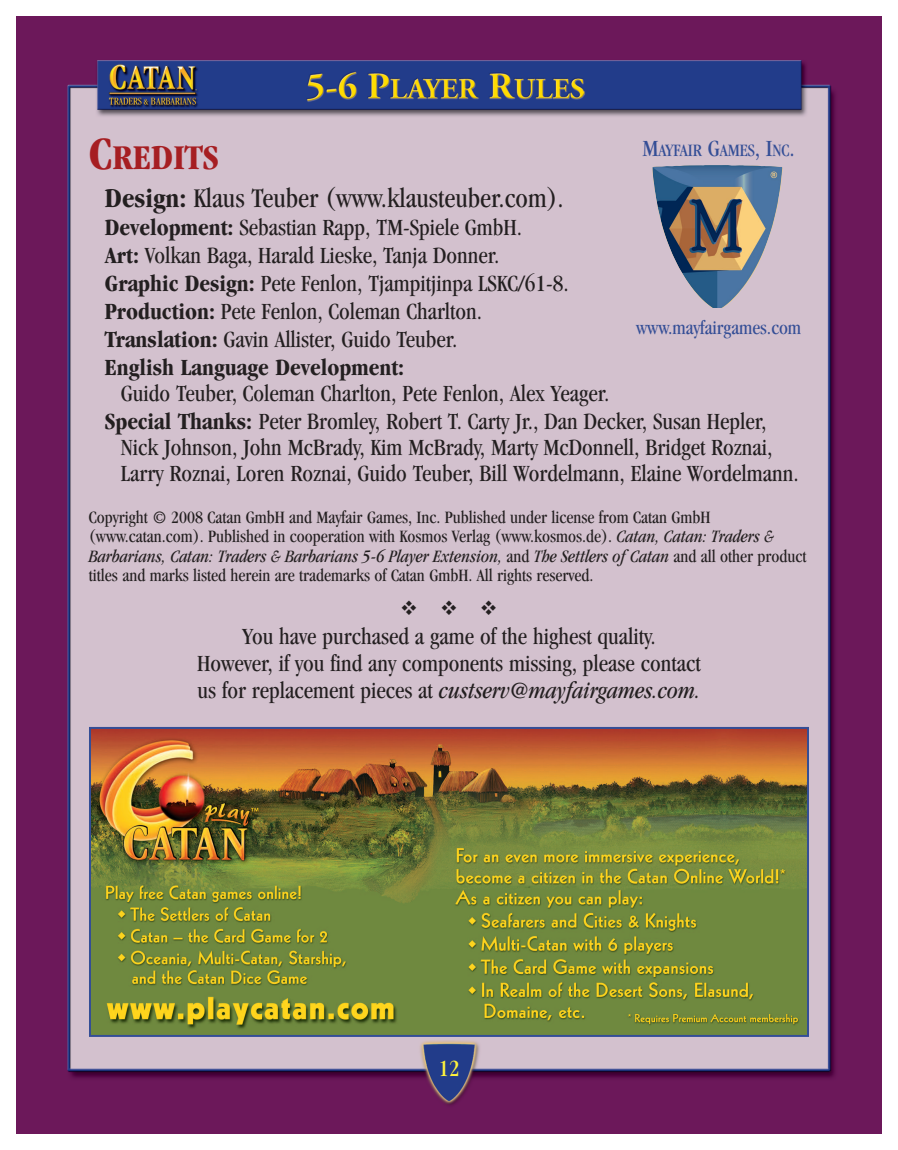
<style>
.page{position:relative;width:898px;height:1150px;background:#fff}
.page>*{position:absolute;margin:0;border:0;box-sizing:border-box;transform-origin:0 0}
.t1{font:700 condensed 36px "Garamond";color:#a61e22}
.t2{font:condensed 28px "Garamond";color:#231f20}
.t3{font:condensed 24px/28px "Garamond";color:#231f20}
.t4{font:condensed 24px "Garamond";color:#fff33c}
.t5{font:condensed 20px "Garamond";color:#344e96}
.t6{font:20px "Wingdings";color:#231f20}
.t7{font:condensed 18px/19.6px "Garamond";color:#231f20}
.t8{font:condensed 18px "Garamond";color:#344e96}
.s1{font-size:48px}
.s2{font-weight:700}
.s3{font-style:italic}
.s4{font-size:24px}
</style>
<div class="page">
<img style="left:17px;top:17px;width:864px;height:1116px">
<img style="left:92px;top:730px;width:714px;height:304px">
<div style="left:89px;top:727px;width:720px;height:310px;border:2px solid #344e96"></div>
<img style="left:652px;top:165px;width:131px;height:143px">
<h1 class="t1" style="left:89px;top:144px;width:131px"><span class="s1">C</span>REDITS</h1>
<p class="t2" style="left:105px;top:187px;width:460px"><span class="s2">Design:</span> Klaus Teuber (www.klausteuber.com).</p>
<p class="t3" style="left:105px;top:215px;width:465px"><span class="s2">Development:</span> Sebastian Rapp, TM-Spiele GmbH.<br><span class="s2">Art:</span> Volkan Baga, Harald Lieske, Tanja Donner.<br><span class="s2">Graphic Design:</span> Pete Fenlon, Tjampitjinpa LSKC/61-8.<br><span class="s2">Production:</span> Pete Fenlon, Coleman Charlton.<br><span class="s2">Translation:</span> Gavin Allister, Guido Teuber.<br><span class="s2">English Language Development:</span></p>
<p class="t3" style="left:121px;top:381px;width:490px">Guido Teuber, Coleman Charlton, Pete Fenlon, Alex Yeager.</p>
<p class="t3" style="left:105px;top:409px;width:663px"><span class="s2">Special Thanks:</span> Peter Bromley, Robert T. Carty Jr., Dan Decker, Susan Hepler,</p>
<p class="t3" style="left:121px;top:435px;width:653px">Nick Johnson, John McBrady, Kim McBrady, Marty McDonnell, Bridget Roznai,</p>
<p class="t3" style="left:121px;top:461px;width:679px">Larry Roznai, Loren Roznai, Guido Teuber, Bill Wordelmann, Elaine Wordelmann.</p>
<p class="t7" style="left:89px;top:508px;width:719px">Copyright © 2008 Catan GmbH and Mayfair Games, Inc. Published under license from Catan GmbH (www.catan.com). Published in cooperation with Kosmos Verlag (www.kosmos.de). <span class="s3">Catan, Catan: Traders &amp; Barbarians, Catan: Traders &amp; Barbarians 5-6 Player Extension,</span> and <span class="s3">The Settlers of Catan</span> and all other product titles and marks listed herein are trademarks of Catan GmbH. All rights reserved.</p>
<p class="t6" style="left:400px;top:597px;width:99px">❖ ❖ ❖</p>
<p class="t3" style="left:197px;top:625px;width:505px;line-height:27px;text-align:center">You have purchased a game of the highest quality.<br>However, if you find any components missing, please contact us for replacement pieces at <span class="s3">custserv@mayfairgames.com.</span></p>
<p class="t8" style="left:643px;top:143px;width:154px"><span class="s4">M</span>AYFAIR <span class="s4">G</span>AMES<span class="s4">, I</span>NC<span class="s4">.</span></p>
<p class="t5" style="left:636px;top:320px;width:167px">www.mayfairgames.com</p>
<p class="t4" style="left:438px;top:1059px;width:23px">12</p>
</div>
